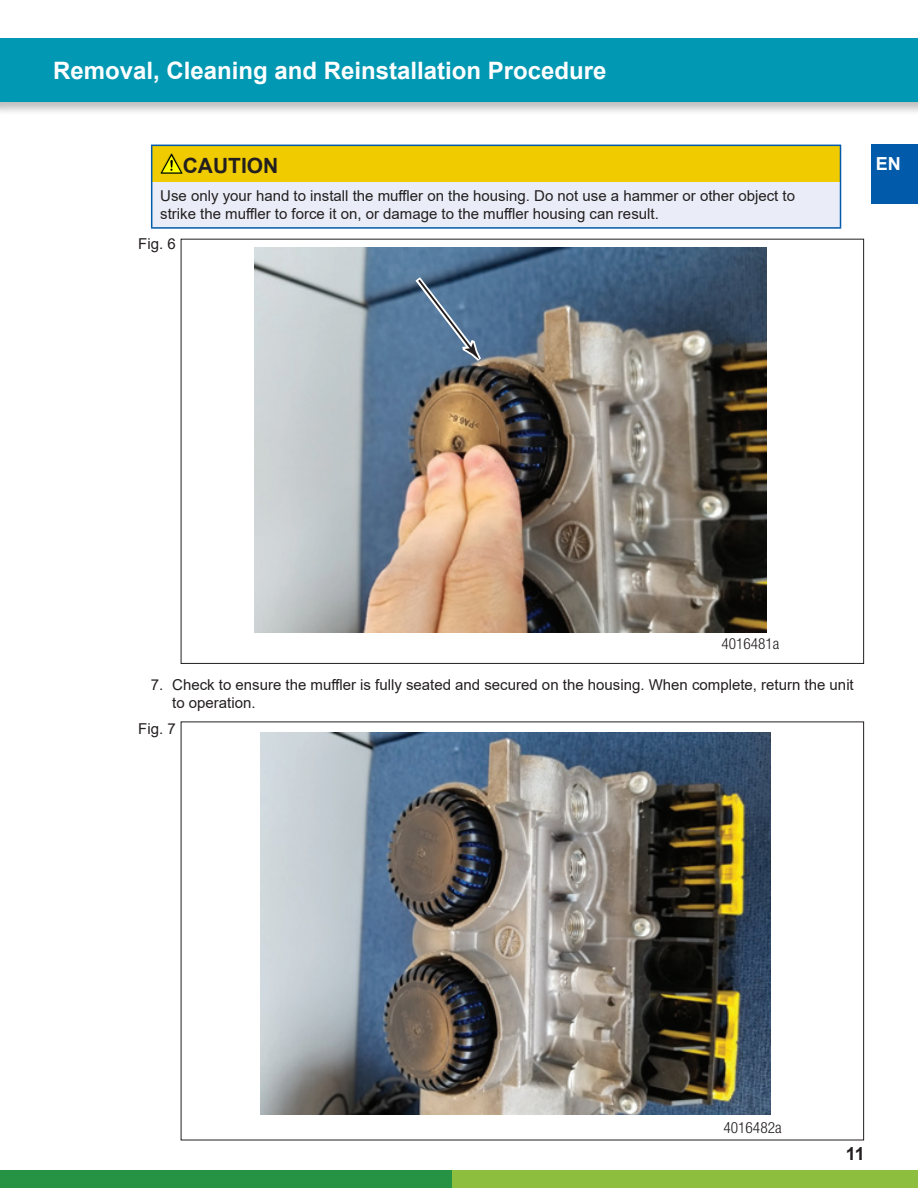
<style>
.page{position:relative;width:918px;height:1188px;background:#fff}
.page>*{position:absolute;margin:0;border:0;box-sizing:border-box;transform-origin:0 0}
.t1{font:700 24px "Arial";color:#fff}
.Caution_ANSIZ535{font:700 21px "Arial";color:#231f20}
.t2{font:700 18px "Arial";color:#231f20}
.t3{font:700 18px "Arial";color:#fff}
.t4{font:300 condensed 15.45px "Helvetica Neue LT Std";color:#231f20}
.t5{font:300 condensed 15.3px "Helvetica Neue LT Std";color:#231f20}
.Text{font:15px/18px "Arial";color:#231f20}
</style>
<div class="page">
<div style="left:0;top:1170px;width:452px;height:18px;background:#269243"></div>
<div style="left:452px;top:1170px;width:466px;height:18px;background:#8dbe3e"></div>
<div style="left:0;top:36px;width:918px;height:80px;background:#231f20;opacity:.3"></div>
<div style="left:0;top:38px;width:918px;height:64px;background:#0098b2"></div>
<div style="left:871px;top:145px;width:47px;height:59px;background:#015aaa"></div>
<div style="left:152px;top:145px;width:689px;height:37px;background:#efcb00"></div>
<div style="left:152px;top:182px;width:689px;height:46px;background:#eaedf7"></div>
<hr style="left:151px;top:145px;width:690px;height:1px;background:#015aaa">
<hr style="left:151px;top:146px;width:1px;height:36px;background:#015aaa">
<hr style="left:840px;top:146px;width:1px;height:36px;background:#015aaa">
<hr style="left:151px;top:182px;width:1px;height:45px;background:#015aaa">
<hr style="left:840px;top:182px;width:1px;height:45px;background:#015aaa">
<hr style="left:151px;top:227px;width:690px;height:2px;background:#015aaa">
<img style="left:160px;top:154px;width:23px;height:19px">
<img style="left:254px;top:248px;width:513px;height:384px">
<svg style="left:415px;top:277px;width:66px;height:84px;background:#5c7b9a"></svg>
<img style="left:261px;top:733px;width:509px;height:382px">
<h1 class="t1" style="left:53px;top:53px;width:555px">Removal, Cleaning and Reinstallation Procedure</h1>
<p class="Caution_ANSIZ535" style="left:183px;top:151px;width:97px">CAUTION</p>
<p class="t3" style="left:876px;top:151px;width:27px">EN</p>
<p class="Text" style="left:160px;top:187px;width:636px">Use only your hand to install the muffler on the housing. Do not use a hammer or other object to strike the muffler to force it on, or damage to the muffler housing can result.</p>
<p class="Text" style="left:138px;top:235px;width:39px">Fig. 6</p>
<p class="t5" style="left:722px;top:635px;width:59px">4016481a</p>
<p class="Text" style="left:172px;top:675px;width:683px;text-indent:-21px">7. Check to ensure the muffler is fully seated and secured on the housing. When complete, return the unit to operation.</p>
<p class="Text" style="left:138px;top:720px;width:39px">Fig. 7</p>
<p class="t4" style="left:723px;top:1119px;width:60px">4016482a</p>
<p class="t2" style="left:846px;top:1141px;width:21px">11</p>
</div>
